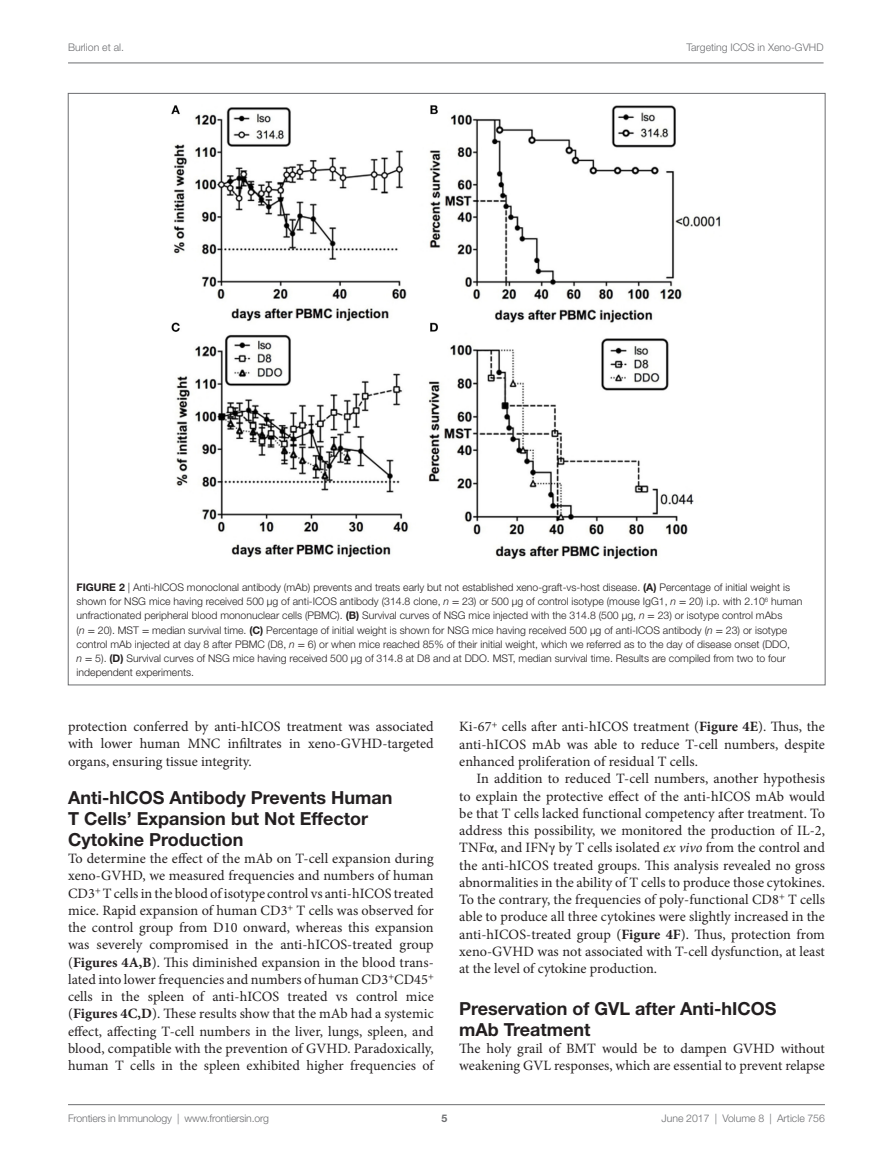
<style>
.page{position:relative;width:893px;height:1170px;background:#fff}
.page>*{position:absolute;margin:0;border:0;box-sizing:border-box;transform-origin:0 0}
.t1{font:700 18px/21px "Helvetica Neue LT Std";color:#231f20}
.t2{font:14.25px/17.2px "Minion Pro";color:#231f20;text-align:justify}
.t3{font:300 10.5px/14.2px "Helvetica Neue LT Std";color:#231f20}
.t4{font:300 10.5px "Helvetica Neue LT Std";color:#6c6d70}
.t5{font:700 10.5px "Helvetica Neue LT Std";color:#6c6d70}
.s1{font-weight:700}
.s2{font-style:italic}
.s3{font-family:"STIX General";font-weight:400}
.s4{font-family:"STIX General"}
</style>
<div class="page">
<img style="left:171px;top:105px;width:550px;height:455px">
<hr style="left:68px;top:1104px;width:757px;height:1px;background:#6c6d70">
<hr style="left:68px;top:63px;width:755px;height:1px;background:#6c6d70">
<p class="t4" style="left:68px;top:41px;width:58px">Burlion et al.</p>
<p class="t4" style="left:686px;top:41px;width:139px">Targeting ICOS in Xeno-GVHD</p>
<p class="t3" style="left:77px;top:580px;width:727px"><span class="s1">Figure 2</span> | Anti-hICOS monoclonal antibody (mAb) prevents and treats early but not established xeno-graft-vs-host disease. <span class="s1">(A)</span> Percentage of initial weight is shown for NSG mice having received 500 µg of anti-ICOS antibody (314.8 clone, <span class="s2">n</span> <span class="s3">=</span> 23) or 500 µg of control isotype (mouse IgG1, <span class="s2">n</span> <span class="s3">=</span> 20) i.p. with 2.10<sup>6</sup> human unfractionated peripheral blood mononuclear cells (PBMC). <span class="s1">(B)</span> Survival curves of NSG mice injected with the 314.8 (500 µg, <span class="s2">n</span> <span class="s3">=</span> 23) or isotype control mAbs<br>(<span class="s2">n</span> <span class="s3">=</span> 20). MST <span class="s3">=</span> median survival time. <span class="s1">(C)</span> Percentage of initial weight is shown for NSG mice having received 500 µg of anti-ICOS antibody (<span class="s2">n</span> <span class="s3">=</span> 23) or isotype control mAb injected at day 8 after PBMC (D8, <span class="s2">n</span> <span class="s3">=</span> 6) or when mice reached 85% of their initial weight, which we referred as to the day of disease onset (DDO,<br><span class="s2">n</span> <span class="s3">=</span> 5). <span class="s1">(D)</span> Survival curves of NSG mice having received 500 µg of 314.8 at D8 and at DDO. MST, median survival time. Results are compiled from two to four independent experiments.</p>
<p class="t2" style="left:68px;top:718px;width:367px">protection conferred by anti-hICOS treatment was associated with lower human MNC infiltrates in xeno-GVHD-targeted organs, ensuring tissue integrity.</p>
<p class="t1" style="left:68px;top:786px;width:326px">Anti-hICOS Antibody Prevents Human<br>T Cells’ Expansion but Not Effector<br>Cytokine Production</p>
<p class="t2" style="left:68px;top:849px;width:367px">To determine the effect of the mAb on T-cell expansion during xeno-GVHD, we measured frequencies and numbers of human CD3<sup>+</sup> T cells in the blood of isotype control vs anti-hICOS treated mice. Rapid expansion of human CD3<sup>+</sup> T cells was observed for the control group from D10 onward, whereas this expansion was severely compromised in the anti-hICOS-treated group (<span class="s1">Figures 4A,B</span>). This diminished expansion in the blood trans&shy;lated into lower frequencies and numbers of human CD3<sup>+</sup>CD45<sup>+ </sup>cells in the spleen of anti-hICOS treated vs control mice (<span class="s1">Figures 4C,D</span>). These results show that the mAb had a systemic effect, affecting T-cell numbers in the liver, lungs, spleen, and blood, compatible with the prevention of GVHD. Paradoxically, human T cells in the spleen exhibited higher frequencies of</p>
<p class="t2" style="left:459px;top:718px;width:367px">Ki-67<sup>+</sup> cells after anti-hICOS treatment (<span class="s1">Figure 4E</span>). Thus, the anti-hICOS mAb was able to reduce T-cell numbers, despite enhanced proliferation of residual T cells.</p>
<p class="t2" style="left:459px;top:770px;width:367px;text-indent:17px">In addition to reduced T-cell numbers, another hypothesis to explain the protective effect of the anti-hICOS mAb would be that T cells lacked functional competency after treatment. To address this possibility, we monitored the production of IL-2, TNF<span class="s4">α</span>, and IFN<span class="s4">γ</span> by T cells isolated <span class="s2">ex vivo</span> from the control and the anti-hICOS treated groups. This analysis revealed no gross abnormalities in the ability of T cells to produce those cytokines.<br>To the contrary, the frequencies of poly-functional CD8<sup>+</sup> T cells able to produce all three cytokines were slightly increased in the anti-hICOS-treated group (<span class="s1">Figure 4F</span>). Thus, protection from xeno-GVHD was not associated with T-cell dysfunction, at least at the level of cytokine production.</p>
<p class="t1" style="left:459px;top:997px;width:318px">Preservation of GVL after Anti-hICOS mAb Treatment</p>
<p class="t2" style="left:459px;top:1039px;width:367px">The holy grail of BMT would be to dampen GVHD without weakening GVL responses, which are essential to prevent relapse</p>
<p class="t4" style="left:68px;top:1111px;width:203px">Frontiers in Immunology | www.frontiersin.org</p>
<p class="t4" style="left:662px;top:1111px;width:165px">June 2017 | Volume 8 | Article 756</p>
<p class="t5" style="left:441px;top:1111px;width:7px">5</p>
</div>
